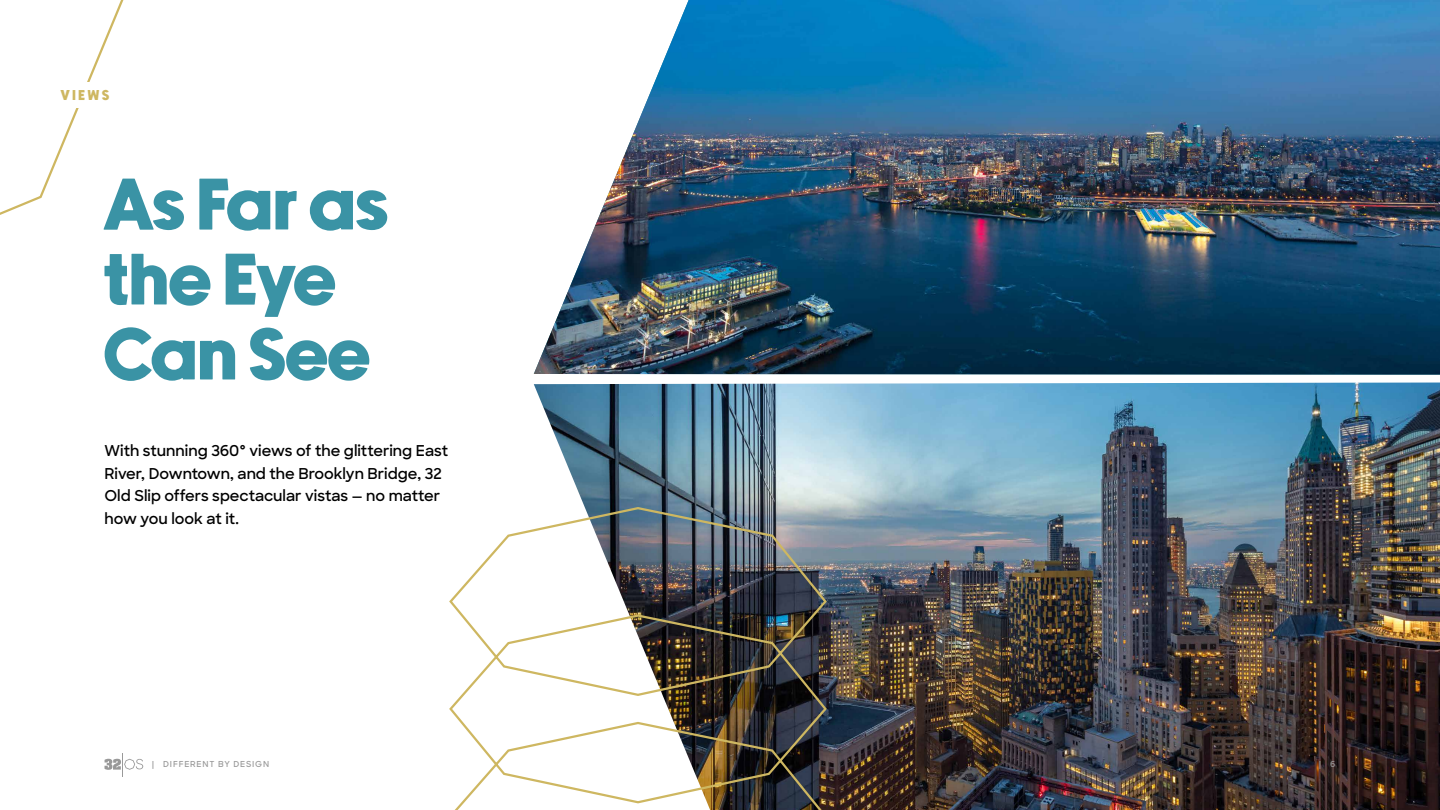
<style>
.page{position:relative;width:1440px;height:810px;background:#fff}
.page>*{position:absolute;margin:0;border:0;box-sizing:border-box;transform-origin:0 0}
.t1{font:72.75px/75px "Newake";letter-spacing:.01em;color:#3a93a5}
.t2{font:600 15px/22.5px "Sharp Sans";color:#000}
.t3{font:14.25px "Newake";letter-spacing:.2em;color:#ceb761}
.t4{font:600 8.25px "Sharp Sans";letter-spacing:.1em;color:#999}
</style>
<div class="page">
<img style="left:534px;top:383px;width:906px;height:427px">
<img style="left:534px;top:0;width:906px;height:375px">
<svg style="left:0;top:0;width:124px;height:215px"></svg>
<div style="left:56px;top:82px;width:45px;height:26px;background:#fff"></div>
<img style="left:449px;top:506px;width:380px;height:304px">
<svg style="left:104px;top:753px;width:39px;height:24px"></svg>
<p class="t3" style="left:61px;top:87px;width:50px">VIEWS</p>
<h1 class="t1" style="left:105px;top:167px;width:285px">As Far as the Eye<br>Can See</h1>
<p class="t2" style="left:104px;top:439px;width:345px">With stunning 360° views of the glittering East River, Downtown, and the Brooklyn Bridge, 32<br>Old Slip offers spectacular vistas — no matter how you look at it.</p>
<p class="t4" style="left:152px;top:758px;width:119px">| DIFFERENT BY DESIGN</p>
<p class="t4" style="left:1319px;top:758px;width:18px">| 6</p>
</div>
